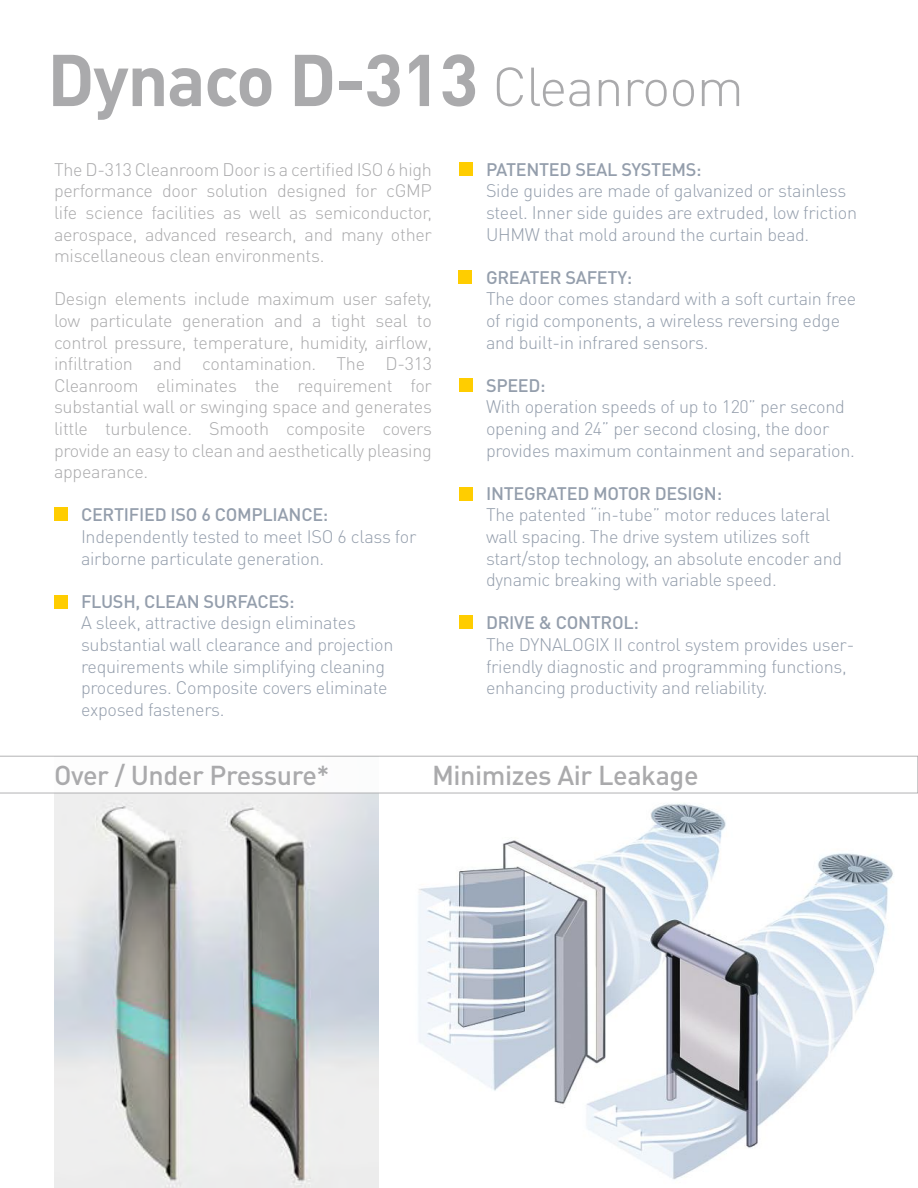
<style>
.page{position:relative;width:918px;height:1188px;background:#fff}
.page>*{position:absolute;margin:0;border:0;box-sizing:border-box;transform-origin:0 0}
.t1{font:700 72px "DIN Pro";letter-spacing:-.02em;color:#aaaaac}
.t2{font:500 27px "DIN Pro";letter-spacing:-.015em;color:#aaaaac}
.t3{font:300 18px/21.6px "DIN Pro";letter-spacing:-.015em;color:#949eac}
.t4{font:300 18px/21.6px "DIN Pro";letter-spacing:-.015em;color:#aaaaac;text-align:justify}
.t5{font:500 18px "DIN Pro";letter-spacing:-.015em;color:#949eac}
.s1{font-weight:300;font-size:54px}
</style>
<div class="page">
<img style="left:399px;top:793px;width:519px;height:387px">
<img style="left:54px;top:793px;width:325px;height:395px">
<div style="left:54px;top:508px;width:14px;height:13px;background:#ffcd00"></div>
<div style="left:54px;top:595px;width:14px;height:13px;background:#ffcd00"></div>
<div style="left:459px;top:162px;width:13px;height:14px;background:#ffcd00"></div>
<div style="left:458px;top:270px;width:14px;height:14px;background:#ffcd00"></div>
<div style="left:459px;top:378px;width:13px;height:14px;background:#ffcd00"></div>
<div style="left:459px;top:487px;width:13px;height:13px;background:#ffcd00"></div>
<div style="left:459px;top:616px;width:13px;height:13px;background:#ffcd00"></div>
<svg style="left:0;top:756px;width:918px;height:37px"></svg>
<h1 class="t1" style="left:47px;top:31px;width:698px">Dynaco D-313 <span class="s1">Cleanroom</span></h1>
<p class="t4" style="left:54px;top:158px;width:380px">The D-313 Cleanroom Door is a certified ISO 6 high performance door solution designed for cGMP life science facilities as well as semiconductor, aerospace, advanced research, and many other miscellaneous clean environments.</p>
<p class="t4" style="left:54px;top:287px;width:380px">Design elements include maximum user safety, low particulate generation and a tight seal to control pressure, temperature, humidity, airflow, infiltration and contamination. The D-313<br>Cleanroom eliminates the requirement for substantial wall or swinging space and generates little turbulence. Smooth composite covers provide an easy to clean and aesthetically pleasing appearance.</p>
<p class="t5" style="left:81px;top:503px;width:249px">CERTIFIED ISO 6 COMPLIANCE:</p>
<p class="t3" style="left:81px;top:525px;width:337px">Independently tested to meet ISO 6 class for airborne particulate generation.</p>
<p class="t5" style="left:81px;top:589px;width:215px">FLUSH, CLEAN SURFACES:</p>
<p class="t3" style="left:81px;top:611px;width:314px">A sleek, attractive design eliminates substantial wall clearance and projection requirements while simplifying cleaning procedures. Composite covers eliminate exposed fasteners.</p>
<p class="t5" style="left:486px;top:157px;width:217px">PATENTED SEAL SYSTEMS:</p>
<p class="t3" style="left:486px;top:179px;width:373px">Side guides are made of galvanized or stainless steel. Inner side guides are extruded, low friction<br>UHMW that mold around the curtain bead.</p>
<p class="t5" style="left:486px;top:265px;width:148px">GREATER SAFETY:</p>
<p class="t3" style="left:486px;top:287px;width:372px">The door comes standard with a soft curtain free of rigid components, a wireless reversing edge and built-in infrared sensors.</p>
<p class="t5" style="left:486px;top:373px;width:61px">SPEED:</p>
<p class="t3" style="left:486px;top:395px;width:371px">With operation speeds of up to 120” per second opening and 24” per second closing, the door provides maximum containment and separation.</p>
<p class="t5" style="left:486px;top:481px;width:238px">INTEGRATED MOTOR DESIGN:</p>
<p class="t3" style="left:486px;top:503px;width:358px">The patented “in-tube” motor reduces lateral wall spacing. The drive system utilizes soft start/stop technology, an absolute encoder and dynamic breaking with variable speed.</p>
<p class="t5" style="left:486px;top:611px;width:155px">DRIVE &amp; CONTROL:</p>
<p class="t3" style="left:486px;top:633px;width:370px">The DYNALOGIX II control system provides user&shy;friendly diagnostic and programming functions, enhancing productivity and reliability.</p>
<h2 class="t2" style="left:54px;top:757px;width:277px">Over / Under Pressure*</h2>
<h2 class="t2" style="left:432px;top:757px;width:268px">Minimizes Air Leakage</h2>
</div>
